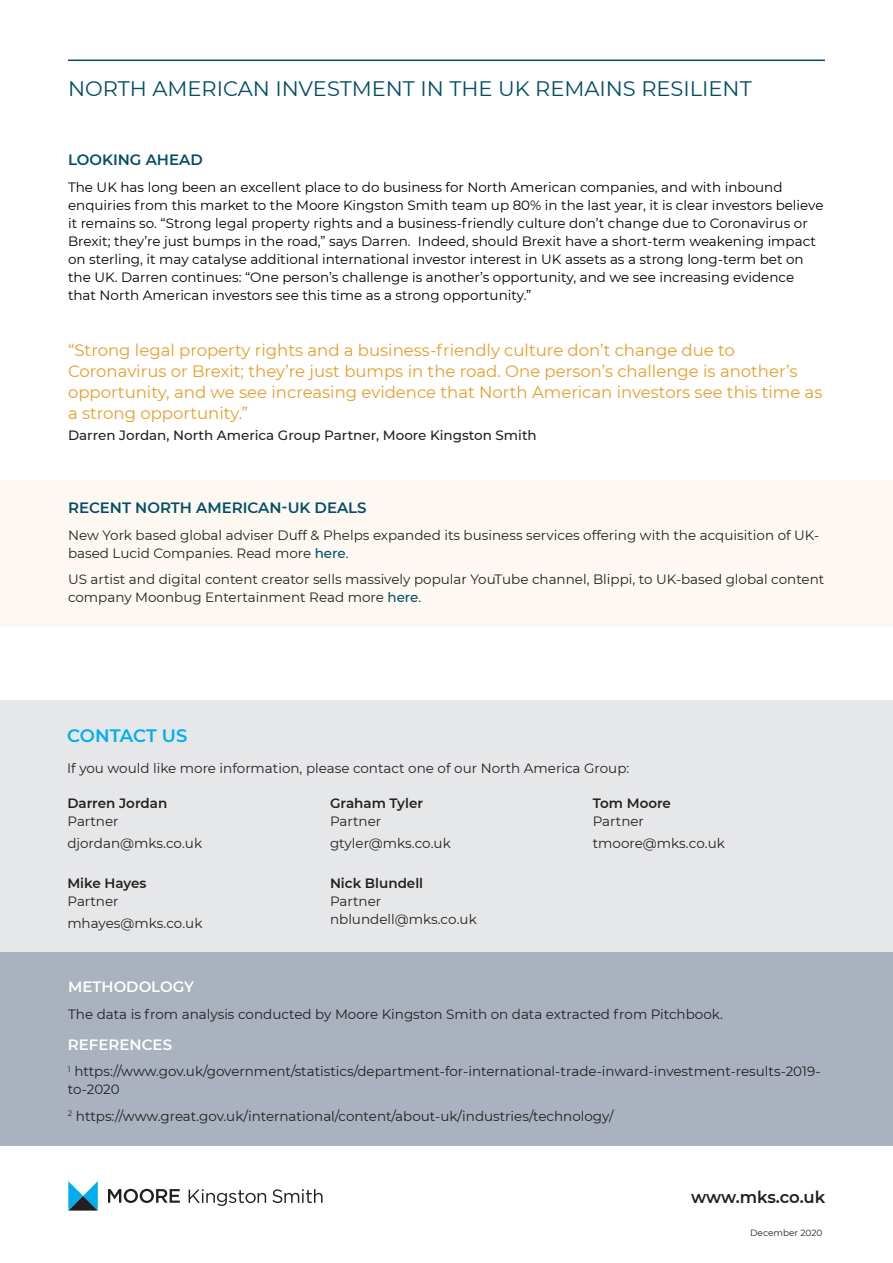
<style>
.page{position:relative;width:893px;height:1263px;background:#fff}
.page>*{position:absolute;margin:0;border:0;box-sizing:border-box;transform-origin:0 0}
.t1{font:21px "Montserrat";color:#024d67}
.t2{font:600 18px "Montserrat";letter-spacing:-.01em;color:#00aeef}
.Pullout{font:16.5px/21px "Montserrat";color:#e49f2e}
.t3{font:600 16.5px "Montserrat";letter-spacing:-.01em;color:#231f20}
.Pullout-2{font:600 15px "Montserrat";color:#024d67}
.t4{font:600 15px "Montserrat";color:#fff}
.Bullets{font:600 15px "Montserrat";color:#024d67}
.Bullets-2{font:13.5px/18px "Montserrat";color:#000}
.Pullout-3{font:13.5px/18px "Montserrat";color:#231f20}
.Contact{font:13.5px/18px "Montserrat";color:#231f20}
.Bullets-3{font:13.5px "Montserrat";color:#231f20}
.Contact-2{font:600 13.5px/18px "Montserrat";color:#231f20}
.Pullout-4{font:500 13.5px "Montserrat";color:#231f20}
.t5{font:9px "Montserrat";color:#231f20}
.s1{font-weight:500;color:#024d67}
.s2{font-weight:400}
.s3{font-weight:600}
</style>
<div class="page">
<hr style="left:68px;top:60px;width:757px;height:1px;background:#024d67">
<div style="left:0;top:480px;width:893px;height:147px;background:#fdf9f2"></div>
<div style="left:0;top:700px;width:893px;height:252px;background:#e6e7e9"></div>
<svg style="left:189px;top:1189px;width:77px;height:17px"></svg>
<svg style="left:272px;top:1189px;width:51px;height:14px"></svg>
<svg style="left:68px;top:1181px;width:30px;height:29px"></svg>
<svg style="left:108px;top:1189px;width:72px;height:14px"></svg>
<div style="left:0;top:952px;width:893px;height:193px;background:#a9b2be"></div>
<h1 class="t1" style="left:68px;top:74px;width:685px">NORTH AMERICAN INVESTMENT IN THE UK REMAINS RESILIENT</h1>
<p class="Bullets" style="left:68px;top:150px;width:136px">LOOKING AHEAD</p>
<p class="Bullets-2" style="left:68px;top:178px;width:757px">The UK has long been an excellent place to do business for North American companies, and with inbound enquiries from this market to the Moore Kingston Smith team up 80% in the last year, it is clear investors believe it remains so. “Strong legal property rights and a business-friendly culture don’t change due to Coronavirus or Brexit; they’re just bumps in the road,” says Darren. Indeed, should Brexit have a short-term weakening impact on sterling, it may catalyse additional international investor interest in UK assets as a strong long-term bet on the UK. Darren continues: “One person’s challenge is another’s opportunity, and we see increasing evidence that North American investors see this time as a strong opportunity.”</p>
<p class="Pullout" style="left:68px;top:339px;width:756px">“Strong legal property rights and a business-friendly culture don’t change due to Coronavirus or Brexit; they’re just bumps in the road. One person’s challenge is another’s opportunity, and we see increasing evidence that North American investors see this time as a strong opportunity.”</p>
<p class="Pullout-4" style="left:68px;top:426px;width:470px">Darren Jordan, North America Group Partner, Moore Kingston Smith</p>
<p class="Pullout-2" style="left:68px;top:497px;width:300px">RECENT NORTH AMERICAN-UK DEALS</p>
<p class="Pullout-3" style="left:68px;top:525px;width:753px">New York based global adviser Duff &amp; Phelps expanded its business services offering with the acquisition of UK&shy;based Lucid Companies. Read more <span class="s1">here</span>.</p>
<p class="Pullout-3" style="left:68px;top:570px;width:758px">US artist and digital content creator sells massively popular YouTube channel, Blippi, to UK-based global content company Moonbug Entertainment Read more <span class="s1">here</span>.</p>
<h1 class="t2" style="left:67px;top:723px;width:122px">CONTACT US</h1>
<p class="Bullets-3" style="left:67px;top:759px;width:564px">If you would like more information, please contact one of our North America Group:</p>
<p class="Contact-2" style="left:330px;top:793px;width:95px">Graham Tyler<br><span class="s2">Partner</span></p>
<p class="Contact" style="left:330px;top:834px;width:122px">gtyler@mks.co.uk</p>
<p class="Contact-2" style="left:67px;top:793px;width:101px">Darren Jordan<br><span class="s2">Partner</span></p>
<p class="Contact" style="left:67px;top:834px;width:136px">djordan@mks.co.uk</p>
<p class="Contact-2" style="left:593px;top:793px;width:80px">Tom Moore<br><span class="s2">Partner</span></p>
<p class="Contact" style="left:593px;top:834px;width:134px">tmoore@mks.co.uk</p>
<p class="Contact-2" style="left:67px;top:873px;width:81px">Mike Hayes<br><span class="s2">Partner</span></p>
<p class="Contact" style="left:67px;top:913px;width:137px">mhayes@mks.co.uk</p>
<p class="Contact" style="left:330px;top:873px;width:148px"><span class="s3">Nick Blundell<br></span>Partner nblundell@mks.co.uk</p>
<h2 class="t4" style="left:68px;top:976px;width:128px">METHODOLOGY</h2>
<p class="Pullout-3" style="left:68px;top:1004px;width:656px">The data is from analysis conducted by Moore Kingston Smith on data extracted from Pitchbook.</p>
<h2 class="t4" style="left:68px;top:1034px;width:106px">REFERENCES</h2>
<p class="Pullout-3" style="left:68px;top:1062px;width:754px"><sup>1</sup> https://www.gov.uk/government/statistics/department-for-international-trade-inward-investment-results-2019- to-2020</p>
<p class="Pullout-3" style="left:68px;top:1106px;width:547px"><sup>2</sup> https://www.great.gov.uk/international/content/about-uk/industries/technology/</p>
<p class="t3" style="left:691px;top:1185px;width:136px">www.mks.co.uk</p>
<p class="t5" style="left:750px;top:1227px;width:74px">December 2020</p>
</div>
